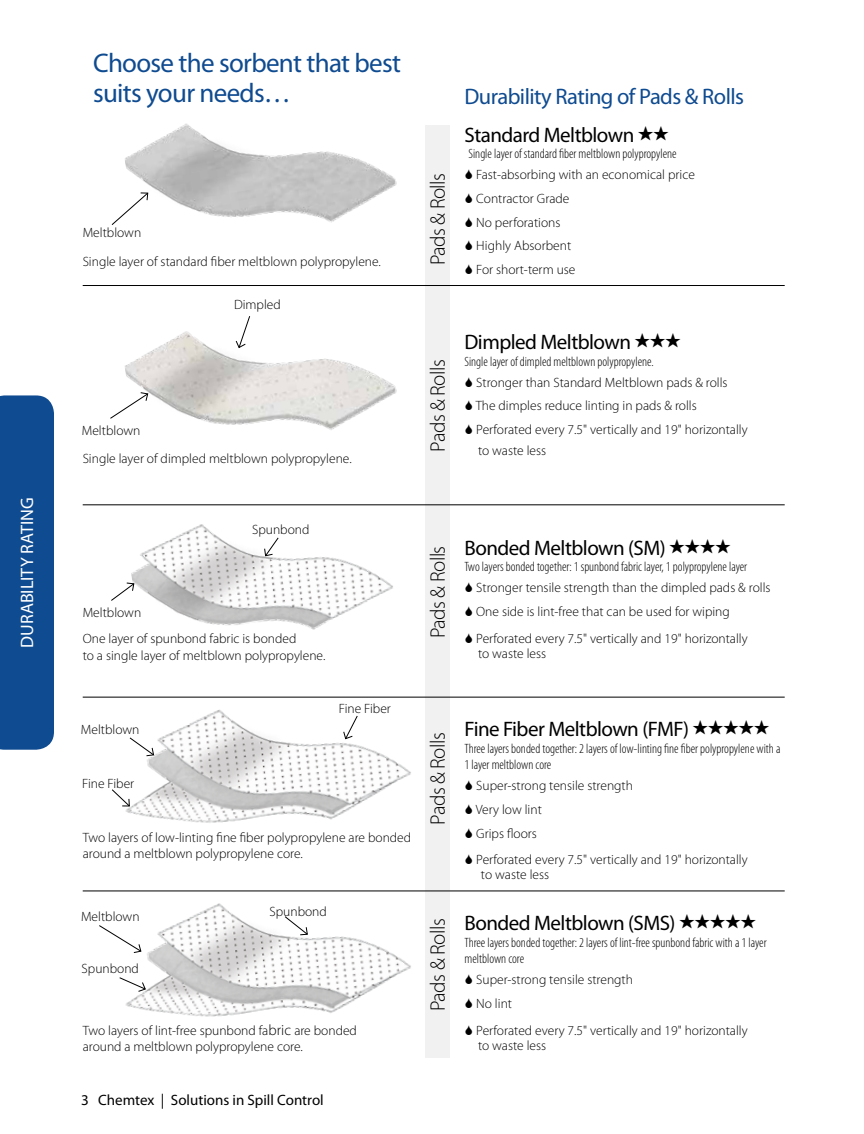
<style>
.page{position:relative;width:864px;height:1134px;background:#fff}
.page>*{position:absolute;margin:0;border:0;box-sizing:border-box;transform-origin:0 0}
.t1{font:27px/30px "Myriad Pro";letter-spacing:-.025em;color:#0f4b90}
.t2{font:22.5px "Myriad Pro";letter-spacing:-.025em;color:#0f4b90}
.t3{font:21px "Myriad Pro";letter-spacing:-.025em;color:#000}
.t4{font:300 21px "Myriad Pro";letter-spacing:-.025em;color:#000}
.t5{font:18px "Myriad Pro";color:#fff}
.t6{font:15px "Myriad Pro";color:#000}
.t7{font:300 13.5px/23.7px "Myriad Pro";color:#000}
.t8{font:300 condensed 13.5px/16.5px "Myriad Pro";color:#000}
.s1{font-size:15px}
</style>
<div class="page">
<div style="left:0;top:395px;width:54px;height:355px;background:#0f4b90"></div>
<div style="left:425px;top:126px;width:25px;height:932px;background:#f1f1f2"></div>
<img style="left:93px;top:890px;width:342px;height:127px">
<img style="left:125px;top:123px;width:272px;height:100px">
<svg style="left:111px;top:192px;width:38px;height:33px"></svg>
<img style="left:93px;top:696px;width:342px;height:127px">
<img style="left:123px;top:505px;width:282px;height:125px">
<img style="left:125px;top:331px;width:272px;height:99px">
<svg style="left:235px;top:316px;width:16px;height:33px"></svg>
<hr style="left:83px;top:285px;width:702px;height:1px;background:#000">
<hr style="left:83px;top:504px;width:702px;height:1px;background:#000">
<hr style="left:83px;top:697px;width:702px;height:1px;background:#000">
<hr style="left:83px;top:891px;width:702px;height:1px;background:#000">
<svg style="left:110px;top:392px;width:39px;height:27px"></svg>
<svg style="left:264px;top:537px;width:15px;height:20px"></svg>
<svg style="left:111px;top:582px;width:24px;height:20px"></svg>
<svg style="left:343px;top:715px;width:15px;height:25px"></svg>
<svg style="left:129px;top:737px;width:26px;height:20px"></svg>
<svg style="left:111px;top:789px;width:19px;height:18px"></svg>
<svg style="left:284px;top:916px;width:24px;height:20px"></svg>
<svg style="left:98px;top:925px;width:44px;height:28px"></svg>
<svg style="left:119px;top:977px;width:27px;height:15px"></svg>
<h3 class="t5" style="left:17px;top:648px;width:152px;rotate:-90deg">DURABILITY RATING</h3>
<h1 class="t1" style="left:93px;top:49px;width:310px">Choose the sorbent that best suits your needs…</h1>
<p class="t7" style="left:83px;top:219px;width:298px;line-height:28.7px">Meltblown<br>Single layer of standard fiber meltblown polypropylene.</p>
<p class="t7" style="left:234px;top:293px;width:48px">Dimpled</p>
<p class="t7" style="left:82px;top:417px;width:270px;line-height:27.3px">Meltblown<br>Single layer of dimpled meltblown polypropylene.</p>
<h3 class="t4" style="left:426px;top:265px;width:94px;rotate:-90deg">Pads &amp; Rolls</h3>
<h2 class="t2" style="left:465px;top:84px;width:281px">Durability Rating of Pads &amp; Rolls</h2>
<h3 class="t3" style="left:465px;top:123px;width:206px">Standard Meltblown ★★</h3>
<p class="t8" style="left:469px;top:146px;width:210px">Single layer of standard fiber meltblown polypropylene</p>
<p class="t7" style="left:476px;top:163px;width:220px">Fast-absorbing with an economical price<br>Contractor Grade<br>No perforations<br>Highly Absorbent<br>For short-term use</p>
<h3 class="t4" style="left:426px;top:452px;width:94px;rotate:-90deg">Pads &amp; Rolls</h3>
<h3 class="t3" style="left:465px;top:331px;width:218px">Dimpled Meltblown ★★★</h3>
<p class="t8" style="left:465px;top:353px;width:191px">Single layer of dimpled meltblown polypropylene.</p>
<p class="t7" style="left:476px;top:371px;width:274px">Stronger than Standard Meltblown pads &amp; rolls<br>The dimples reduce linting in pads &amp; rolls<br>Perforated every 7.5" vertically and 19" horizontally</p>
<p class="t7" style="left:478px;top:439px;width:70px">to waste less</p>
<p class="t7" style="left:83px;top:601px;width:60px">Meltblown</p>
<p class="t7" style="left:252px;top:518px;width:59px">Spunbond</p>
<p class="t7" style="left:83px;top:631px;width:243px;line-height:16.2px">One layer of spunbond fabric is bonded<br>to a single layer of meltblown polypropylene.</p>
<p class="t7" style="left:81px;top:718px;width:60px">Meltblown</p>
<p class="t7" style="left:339px;top:697px;width:54px">Fine Fiber</p>
<p class="t7" style="left:82px;top:772px;width:54px">Fine Fiber</p>
<p class="t7" style="left:83px;top:829px;width:330px;line-height:16.2px">Two layers of low-linting fine fiber polypropylene are bonded around a meltblown polypropylene core.</p>
<p class="t7" style="left:81px;top:905px;width:60px">Meltblown</p>
<p class="t7" style="left:82px;top:957px;width:59px">Spunbond</p>
<p class="t7" style="left:270px;top:900px;width:59px">Spunbond</p>
<p class="t7" style="left:83px;top:1022px;width:276px;line-height:16.2px">Two layers of lint-free spunbond fa<span class="s1">bric</span> are bonded around a meltblown polypropylene core.</p>
<p class="t6" style="left:81px;top:1092px;width:244px">3 Chemtex | Solutions in Spill Control</p>
<h3 class="t4" style="left:426px;top:638px;width:94px;rotate:-90deg">Pads &amp; Rolls</h3>
<h3 class="t3" style="left:465px;top:536px;width:268px">Bonded Meltblown (SM) ★★★★</h3>
<p class="t8" style="left:465px;top:559px;width:284px">Two layers bonded together: 1 spunbond fabric layer, 1 polypropylene layer</p>
<p class="t7" style="left:476px;top:576px;width:296px">Stronger tensile strength than the dimpled pads &amp; rolls<br>One side is lint-free that can be used for wiping</p>
<p class="t7" style="left:476px;top:631px;width:273px;line-height:15px">Perforated every 7.5" vertically and 19" horizontally to waste less</p>
<h3 class="t4" style="left:426px;top:825px;width:94px;rotate:-90deg">Pads &amp; Rolls</h3>
<h3 class="t4" style="left:426px;top:1011px;width:94px;rotate:-90deg">Pads &amp; Rolls</h3>
<h3 class="t3" style="left:465px;top:718px;width:307px">Fine Fiber Meltblown (FMF) ★★★★★</h3>
<p class="t8" style="left:465px;top:740px;width:317px">Three layers bonded together: 2 layers of low-linting fine fiber polypropylene with a<br>1 layer meltblown core</p>
<p class="t7" style="left:476px;top:774px;width:159px">Super-strong tensile strength<br>Very low lint<br>Grips floors</p>
<p class="t7" style="left:481px;top:853px;width:268px;line-height:15px;text-indent:-5px">Perforated every 7.5" vertically and 19" horizontally to waste less</p>
<h3 class="t3" style="left:465px;top:912px;width:293px">Bonded Meltblown (SMS) ★★★★★</h3>
<p class="t8" style="left:465px;top:935px;width:304px">Three layers bonded together: 2 layers of lint-free spunbond fabric with a 1 layer meltblown core</p>
<p class="t7" style="left:476px;top:968px;width:158px">Super-strong tensile strength<br>No lint</p>
<p class="t7" style="left:476px;top:1023px;width:273px;line-height:15px">Perforated every 7.5" vertically and 19" horizontally to waste less</p>
</div>
